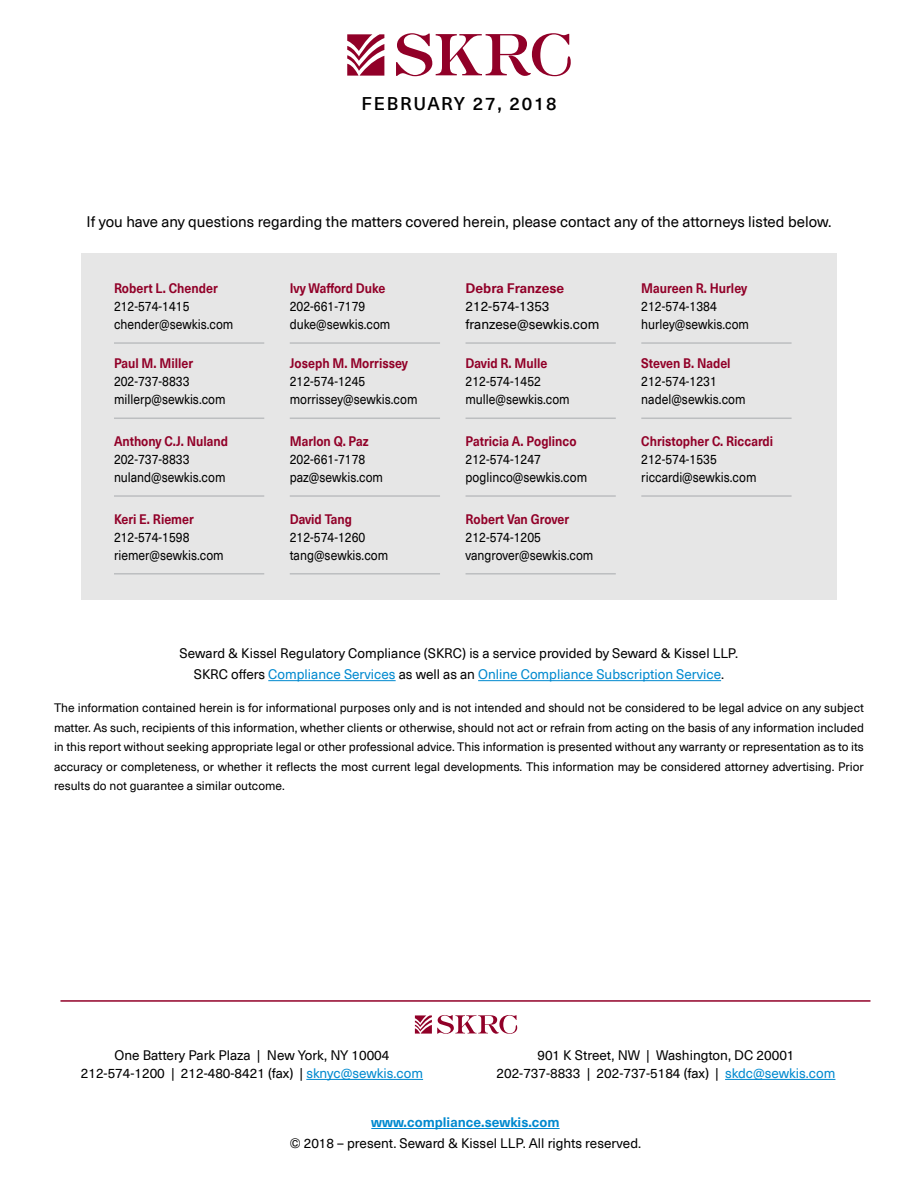
<style>
.page{position:relative;width:918px;height:1188px;background:#fff}
.page>*{position:absolute;margin:0;border:0;box-sizing:border-box;transform-origin:0 0}
.t1{font:500 18px "Neue Haas Unica Pro";letter-spacing:.1em;color:#000}
.t2{font:15px "Neue Haas Unica Pro";color:#000}
.t3{font:13.5px/18px "Neue Haas Unica Pro";color:#000;scale:.9 1}
.t4{font:13.5px/18px "Neue Haas Unica Pro";color:#000;text-align:center}
.t5{font:700 13.5px "Neue Haas Unica Pro";color:#910028;scale:.9 1}
.t6{font:700 13.5px "Neue Haas Unica Pro";color:#0089cf}
.t7{font:700 13.5px "Neue Haas Unica Pro";color:#910028}
.t8{font:12px/19.5px "Neue Haas Unica Pro";color:#000;text-align:justify}
.s1{color:#0089cf}
</style>
<div class="page">
<svg style="left:396px;top:33px;width:175px;height:43px"></svg>
<svg style="left:347px;top:34px;width:37px;height:42px"></svg>
<hr style="left:60px;top:1000px;width:810px;height:2px;background:#910028">
<hr style="left:371px;top:1128px;width:189px;height:1px;background:#0089cf">
<hr style="left:306px;top:1079px;width:117px;height:1px;background:#0089cf">
<hr style="left:725px;top:1079px;width:110px;height:1px;background:#0089cf">
<svg style="left:415px;top:1015px;width:102px;height:19px"></svg>
<div style="left:81px;top:254px;width:756px;height:346px;background:#e6e6e6"></div>
<hr style="left:268px;top:680px;width:128px;height:1px;background:#0089cf">
<hr style="left:478px;top:680px;width:243px;height:1px;background:#0089cf">
<hr style="left:114px;top:342px;width:150px;height:2px;background:#bcbec0">
<hr style="left:290px;top:342px;width:150px;height:2px;background:#bcbec0">
<hr style="left:466px;top:342px;width:150px;height:2px;background:#bcbec0">
<hr style="left:641px;top:342px;width:151px;height:2px;background:#bcbec0">
<hr style="left:114px;top:418px;width:150px;height:1px;background:#bcbec0">
<hr style="left:290px;top:418px;width:150px;height:1px;background:#bcbec0">
<hr style="left:466px;top:418px;width:150px;height:1px;background:#bcbec0">
<hr style="left:641px;top:418px;width:151px;height:1px;background:#bcbec0">
<hr style="left:114px;top:495px;width:150px;height:2px;background:#bcbec0">
<hr style="left:290px;top:495px;width:150px;height:2px;background:#bcbec0">
<hr style="left:466px;top:495px;width:150px;height:2px;background:#bcbec0">
<hr style="left:641px;top:495px;width:151px;height:2px;background:#bcbec0">
<hr style="left:114px;top:573px;width:150px;height:2px;background:#bcbec0">
<hr style="left:290px;top:573px;width:150px;height:2px;background:#bcbec0">
<hr style="left:466px;top:573px;width:150px;height:2px;background:#bcbec0">
<h1 class="t1" style="left:362px;top:92px;width:197px">FEBRUARY 27, 2018</h1>
<p class="t2" style="left:86px;top:213px;width:747px">If you have any questions regarding the matters covered herein, please contact any of the attorneys listed below.</p>
<p class="t5" style="left:114px;top:280px;width:117px">Robert L. Chender</p>
<p class="t3" style="left:114px;top:297px;width:134px">212-574-1415 chender@sewkis.com</p>
<p class="t5" style="left:114px;top:355px;width:90px">Paul M. Miller</p>
<p class="t3" style="left:114px;top:372px;width:126px">202-737-8833 millerp@sewkis.com</p>
<p class="t5" style="left:114px;top:433px;width:128px">Anthony C.J. Nuland</p>
<p class="t3" style="left:114px;top:450px;width:125px">202-737-8833 nuland@sewkis.com</p>
<p class="t5" style="left:114px;top:510px;width:90px">Keri E. Riemer</p>
<p class="t3" style="left:114px;top:528px;width:124px">212-574-1598 riemer@sewkis.com</p>
<p class="t5" style="left:290px;top:280px;width:108px">Ivy Wafford Duke</p>
<p class="t3" style="left:290px;top:297px;width:113px">202-661-7179 duke@sewkis.com</p>
<p class="t5" style="left:290px;top:355px;width:133px">Joseph M. Morrissey</p>
<p class="t3" style="left:290px;top:372px;width:143px">212-574-1245 morrissey@sewkis.com</p>
<p class="t5" style="left:290px;top:433px;width:89px">Marlon Q. Paz</p>
<p class="t3" style="left:290px;top:450px;width:105px">202-661-7178 paz@sewkis.com</p>
<p class="t5" style="left:290px;top:510px;width:71px">David Tang</p>
<p class="t3" style="left:290px;top:528px;width:111px">212-574-1260 tang@sewkis.com</p>
<p class="t7" style="left:466px;top:280px;width:100px">Debra Franzese</p>
<p class="t4" style="left:466px;top:297px;width:135px;text-align:left">212-574-1353 franzese@sewkis.com</p>
<p class="t5" style="left:466px;top:355px;width:92px">David R. Mulle</p>
<p class="t3" style="left:466px;top:372px;width:117px">212-574-1452 mulle@sewkis.com</p>
<p class="t5" style="left:466px;top:433px;width:125px">Patricia A. Poglinco</p>
<p class="t3" style="left:466px;top:450px;width:137px">212-574-1247 poglinco@sewkis.com</p>
<p class="t5" style="left:466px;top:510px;width:117px">Robert Van Grover</p>
<p class="t3" style="left:466px;top:528px;width:144px">212-574-1205 vangrover@sewkis.com</p>
<p class="t5" style="left:641px;top:280px;width:119px">Maureen R. Hurley</p>
<p class="t3" style="left:641px;top:297px;width:121px">212-574-1384 hurley@sewkis.com</p>
<p class="t5" style="left:641px;top:355px;width:101px">Steven B. Nadel</p>
<p class="t3" style="left:641px;top:372px;width:117px">212-574-1231 nadel@sewkis.com</p>
<p class="t5" style="left:641px;top:433px;width:148px">Christopher C. Riccardi</p>
<p class="t3" style="left:641px;top:450px;width:129px">212-574-1535 riccardi@sewkis.com</p>
<p class="t4" style="left:180px;top:643px;width:560px;line-height:21px">Seward &amp; Kissel Regulatory Compliance (SKRC) is a service provided by Seward &amp; Kissel LLP.<br>SKRC offers <span class="s1">Compliance Services</span> as well as an <span class="s1">Online Compliance Subscription Service</span>.</p>
<p class="t8" style="left:54px;top:698px;width:812px">The information contained herein is for informational purposes only and is not intended and should not be considered to be legal advice on any subject matter. As such, recipients of this information, whether clients or otherwise, should not act or refrain from acting on the basis of any information included in this report without seeking appropriate legal or other professional advice. This information is presented without any warranty or representation as to its accuracy or completeness, or whether it reflects the most current legal developments. This information may be considered attorney advertising. Prior results do not guarantee a similar outcome.</p>
<p class="t4" style="left:81px;top:1046px;width:344px">One Battery Park Plaza | New York, NY 10004<br>212-574-1200 | 212-480-8421 (fax) | <span class="s1">sknyc@sewkis.com</span></p>
<p class="t4" style="left:497px;top:1046px;width:340px">901 K Street, NW | Washington, DC 20001<br>202-737-8833 | 202-737-5184 (fax) | <span class="s1">skdc@sewkis.com</span></p>
<p class="t6" style="left:371px;top:1114px;width:190px">www.compliance.sewkis.com</p>
<p class="t4" style="left:290px;top:1135px;width:353px">© 2018 – present. Seward &amp; Kissel LLP. All rights reserved.</p>
</div>
